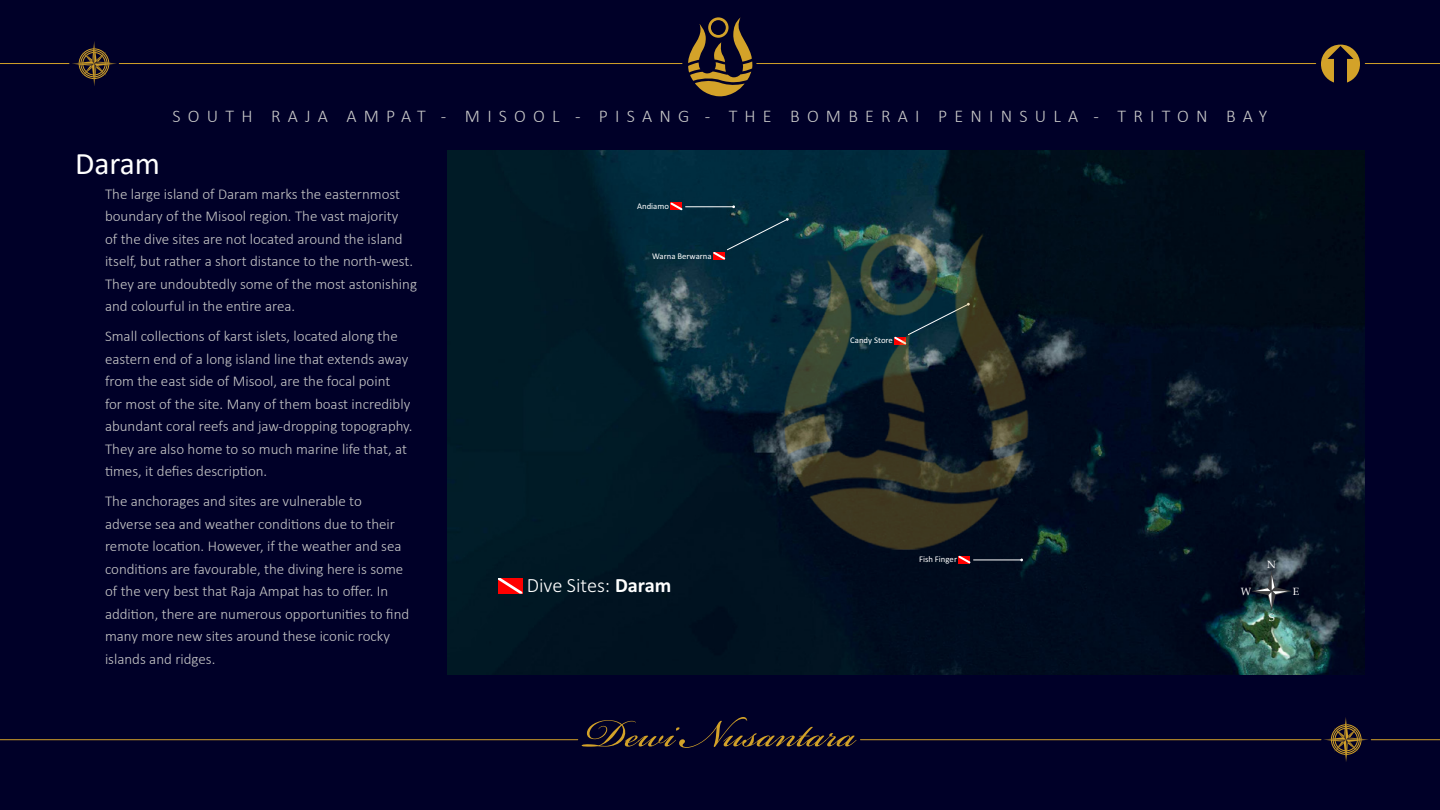
<style>
.page{position:relative;width:1440px;height:810px;background:#000028}
.page>*{position:absolute;margin:0;border:0;box-sizing:border-box;transform-origin:0 0}
.t1{font:61.5px "Bickham Script Pro";color:#d3a229}
.t2{font:31.5px "Calibri";color:#fff}
.t3{font:300 20.33px "Calibri";letter-spacing:-.005em;color:#fff}
.t4{font:300 18px "Calibri";letter-spacing:.4em;color:#c8c8c8}
.t5{font:300 15px/22.5px "Calibri";color:#c8c8c8}
.t6{font:10.5px "Book Antiqua";color:#fff}
.t7{font:8.7px "Calibri";color:#fff}
.s1{font-weight:700}
</style>
<div class="page">
<img style="left:447px;top:150px;width:918px;height:525px">
<svg style="left:498px;top:578px;width:24px;height:16px"></svg>
<svg style="left:669px;top:201px;width:15px;height:11px"></svg>
<svg style="left:957px;top:554px;width:15px;height:11px"></svg>
<hr style="left:686px;top:206px;width:48px;height:1px;background:#fff">
<hr style="left:974px;top:560px;width:48px;height:1px;background:#fff">
<svg style="left:711px;top:218px;width:78px;height:43px;background:#0d2f40"></svg>
<svg style="left:893px;top:303px;width:77px;height:43px;background:#1f383d"></svg>
<svg style="left:1251px;top:571px;width:41px;height:40px"></svg>
<hr style="left:119px;top:63px;width:563px;height:1px;background:#d3a229">
<hr style="left:0;top:63px;width:69px;height:1px;background:#d3a229">
<svg style="left:72px;top:41px;width:45px;height:45px"></svg>
<svg style="left:688px;top:17px;width:65px;height:80px"></svg>
<hr style="left:0;top:739px;width:578px;height:1px;background:#d3a229">
<hr style="left:1371px;top:739px;width:69px;height:1px;background:#d3a229">
<hr style="left:860px;top:739px;width:461px;height:1px;background:#d3a229">
<svg style="left:1324px;top:717px;width:44px;height:45px"></svg>
<hr style="left:757px;top:63px;width:559px;height:1px;background:#d3a229">
<hr style="left:1365px;top:63px;width:75px;height:1px;background:#d3a229">
<p class="t4" style="left:173px;top:109px;width:1096px">SOUTH RAJA AMPAT - MISOOL - PISANG - THE BOMBERAI PENINSULA - TRITON BAY</p>
<h2 class="t2" style="left:75px;top:150px;width:87px">Daram</h2>
<p class="t5" style="left:105px;top:184px;width:314px">The large island of Daram marks the easternmost boundary of the Misool region. The vast majority<br>of the dive sites are not located around the island itself, but rather a short distance to the north-west.<br>They are undoubtedly some of the most astonishing and colourful in the entire area.</p>
<p class="t5" style="left:105px;top:326px;width:309px">Small collections of karst islets, located along the eastern end of a long island line that extends away from the east side of Misool, are the focal point<br>for most of the site. Many of them boast incredibly abundant coral reefs and jaw-dropping topography.<br>They are also home to so much marine life that, at times, it defies description.</p>
<p class="t5" style="left:105px;top:491px;width:306px">The anchorages and sites are vulnerable to adverse sea and weather conditions due to their remote location. However, if the weather and sea conditions are favourable, the diving here is some of the very best that Raja Ampat has to offer. In addition, there are numerous opportunities to find many more new sites around these iconic rocky islands and ridges.</p>
<p class="t7" style="left:637px;top:200px;width:33px">Andiamo</p>
<p class="t7" style="left:652px;top:250px;width:61px">Warna Berwarna</p>
<p class="t7" style="left:850px;top:335px;width:44px">Candy Store</p>
<h3 class="t3" style="left:527px;top:573px;width:146px">Dive Sites: <span class="s1">Daram</span></h3>
<h1 class="t1" style="left:584px;top:689px;width:273px">Dewi Nusantara</h1>
<p class="t7" style="left:919px;top:554px;width:39px">Fish Finger</p>
<p class="t6" style="left:1267px;top:558px;width:10px">N</p>
<p class="t6" style="left:1241px;top:585px;width:12px">W</p>
<p class="t6" style="left:1293px;top:585px;width:8px">E</p>
<p class="t6" style="left:1269px;top:611px;width:7px">S</p>
</div>
